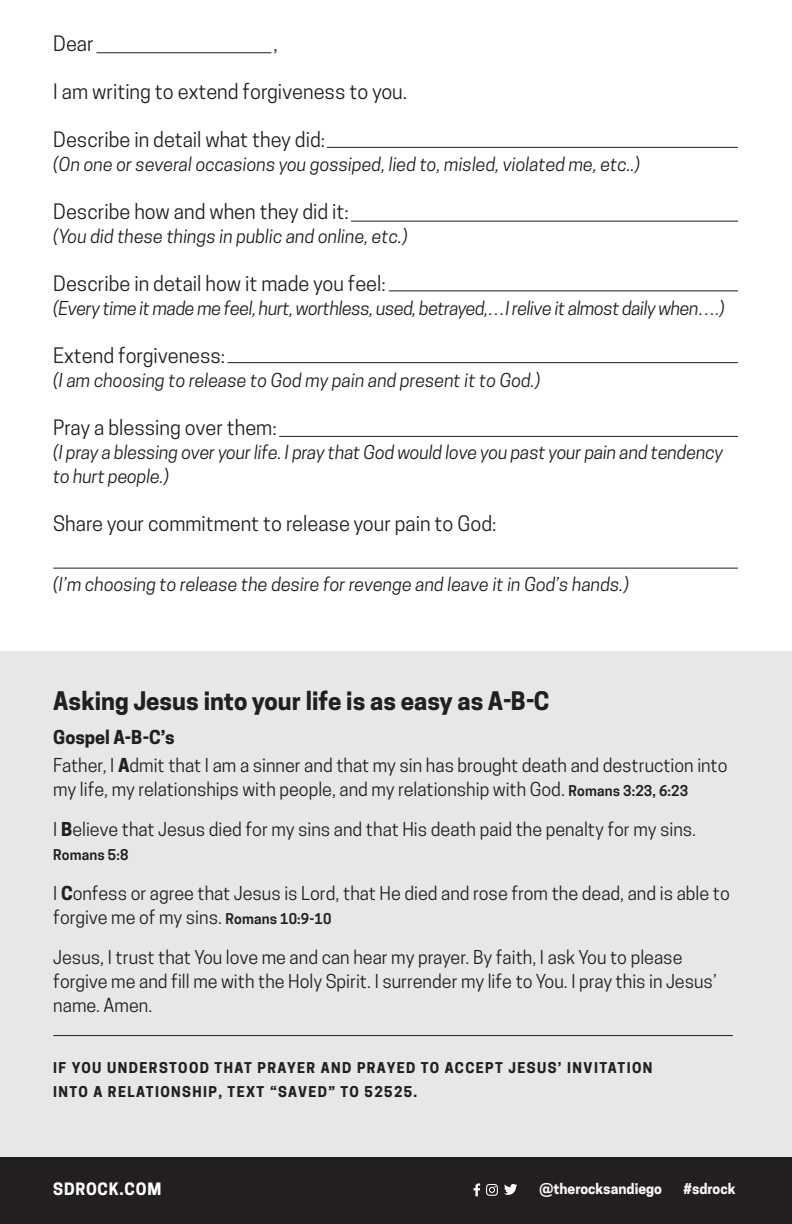
<style>
.page{position:relative;width:792px;height:1224px;background:#fff}
.page>*{position:absolute;margin:0;border:0;box-sizing:border-box;transform-origin:0 0}
.t1{font:700 24px "Cooper Hewitt";color:#231f20}
.t2{font:20px "Cooper Hewitt";color:#231f20}
.t3{font:18px/24px "Cooper Hewitt";color:#231f20}
.t4{font:italic 18px/24px "Cooper Hewitt";letter-spacing:-.01em;color:#231f20}
.t5{font:700 16px "Cooper Hewitt";letter-spacing:.05em;color:#fff}
.t6{font:700 14px/24px "Cooper Hewitt";letter-spacing:.1em;color:#231f20}
.t7{font:700 14px "Cooper Hewitt";color:#f5f5f6}
.t8{font:600 14px "Cooper Hewitt";letter-spacing:.01em;color:#231f20}
.s1{font-weight:700}
.s2{font-weight:600;font-size:14px}
</style>
<div class="page">
<div style="left:0;top:651px;width:792px;height:515px;background:#e6e7e9"></div>
<hr style="left:53px;top:1035px;width:680px;height:1px;background:#231f20">
<div style="left:0;top:1158px;width:792px;height:66px;background:#231f20"></div>
<svg style="left:504px;top:1184px;width:13px;height:11px"></svg>
<svg style="left:486px;top:1184px;width:12px;height:12px"></svg>
<svg style="left:474px;top:1183px;width:6px;height:13px"></svg>
<hr style="left:96px;top:52px;width:175px;height:1px;background:#231f20">
<hr style="left:327px;top:147px;width:411px;height:1px;background:#231f20">
<hr style="left:351px;top:221px;width:387px;height:1px;background:#231f20">
<hr style="left:389px;top:291px;width:349px;height:1px;background:#231f20">
<hr style="left:228px;top:362px;width:510px;height:1px;background:#231f20">
<hr style="left:279px;top:436px;width:459px;height:1px;background:#231f20">
<hr style="left:53px;top:568px;width:685px;height:1px;background:#231f20">
<p class="t2" style="left:53px;top:32px;width:42px">Dear</p>
<p class="t2" style="left:274px;top:32px;width:6px">,</p>
<p class="t2" style="left:53px;top:80px;width:355px">I am writing to extend forgiveness to you.</p>
<p class="t2" style="left:53px;top:128px;width:273px">Describe in detail what they did:</p>
<p class="t4" style="left:53px;top:152px;width:589px">(On one or several occasions you gossiped, lied to, misled, violated me, etc..)</p>
<p class="t2" style="left:53px;top:200px;width:297px">Describe how and when they did it:</p>
<p class="t4" style="left:53px;top:224px;width:356px">(You did these things in public and online, etc.)</p>
<p class="t2" style="left:53px;top:272px;width:334px">Describe in detail how it made you feel:</p>
<p class="t4" style="left:53px;top:296px;width:673px">(Every time it made me feel, hurt, worthless, used, betrayed,…I relive it almost daily when….)</p>
<p class="t2" style="left:53px;top:344px;width:174px">Extend forgiveness:</p>
<p class="t4" style="left:53px;top:368px;width:489px">(I am choosing to release to God my pain and present it to God.)</p>
<p class="t2" style="left:53px;top:416px;width:225px">Pray a blessing over them:</p>
<p class="t4" style="left:53px;top:440px;width:672px">(I pray a blessing over your life. I pray that God would love you past your pain and tendency to hurt people.)</p>
<p class="t2" style="left:53px;top:512px;width:445px">Share your commitment to release your pain to God:</p>
<p class="t4" style="left:53px;top:572px;width:577px">(I’m choosing to release the desire for revenge and leave it in God’s hands.)</p>
<h1 class="t1" style="left:53px;top:687px;width:498px">Asking Jesus into your life is as easy as A-B-C</h1>
<p class="t3" style="left:53px;top:723px;width:676px;line-height:28px"><span class="s1">Gospel A-B-C’s<br></span>Father, I <span class="s1">A</span>dmit that I am a sinner and that my sin has brought death and destruction into</p>
<p class="t3" style="left:53px;top:777px;width:636px">my life, my relationships with people, and my relationship with God. <span class="s2">Romans 3:23, 6:23</span></p>
<p class="t3" style="left:53px;top:817px;width:644px">I <span class="s1">B</span>elieve that Jesus died for my sins and that His death paid the penalty for my sins.</p>
<p class="t8" style="left:53px;top:846px;width:77px">Romans 5:8</p>
<p class="t3" style="left:53px;top:881px;width:678px">I <span class="s1">C</span>onfess or agree that Jesus is Lord, that He died and rose from the dead, and is able to forgive me of my sins. <span class="s2">Romans 10:9-10</span></p>
<p class="t3" style="left:53px;top:945px;width:665px">Jesus, I trust that You love me and can hear my prayer. By faith, I ask You to please forgive me and fill me with the Holy Spirit. I surrender my life to You. I pray this in Jesus’ name. Amen.</p>
<p class="t6" style="left:53px;top:1056px;width:601px">IF YOU UNDERSTOOD THAT PRAYER AND PRAYED TO ACCEPT JESUS’ INVITATION<br>INTO A RELATIONSHIP, TEXT “SAVED” TO 52525.</p>
<p class="t5" style="left:53px;top:1180px;width:110px">SDROCK.COM</p>
<p class="t7" style="left:540px;top:1180px;width:124px">@therocksandiego</p>
<p class="t7" style="left:684px;top:1180px;width:54px">#sdrock</p>
</div>
